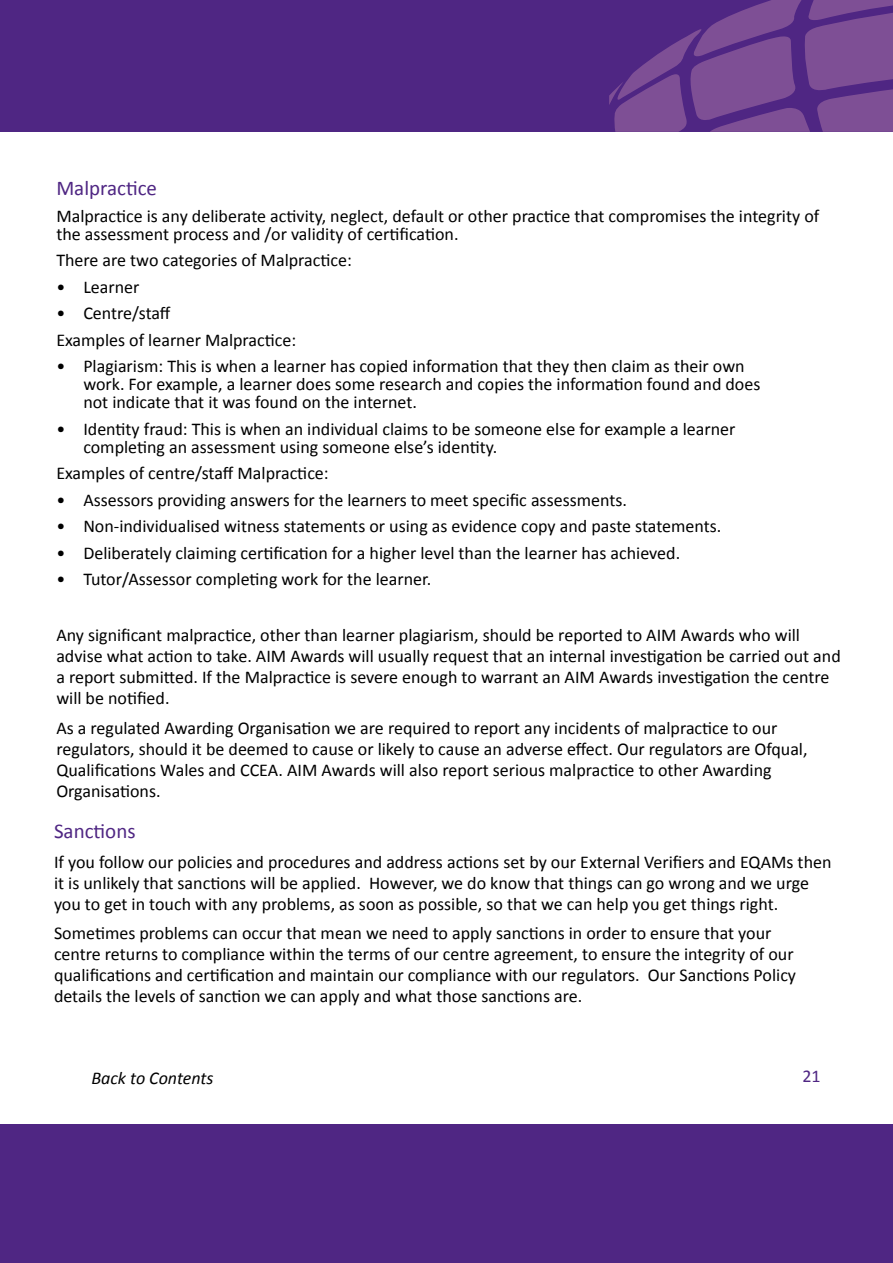
<style>
.page{position:relative;width:893px;height:1263px;background:#fff}
.page>*{position:absolute;margin:0;border:0;box-sizing:border-box;transform-origin:0 0}
.t1{font:21px "Calibri";color:#4f2683}
.t2{font:18px/21px "Calibri";color:#000}
.t3{font:italic 18px "Calibri";color:#000}
.t4{font:18px "Calibri";color:#4f2683}
</style>
<div class="page">
<div style="left:0;top:1124px;width:893px;height:139px;background:#4f2683"></div>
<div style="left:0;top:0;width:893px;height:132px;background:#4f2683"></div>
<svg style="left:609px;top:0;width:284px;height:132px"></svg>
<p class="t1" style="left:56px;top:175px;width:102px">Malpractice</p>
<p class="t2" style="left:56px;top:207px;width:764px;line-height:18px">Malpractice is any deliberate activity, neglect, default or other practice that compromises the integrity of the assessment process and /or validity of certification.</p>
<p class="t2" style="left:56px;top:250px;width:297px">There are two categories of Malpractice:</p>
<p class="t2" style="left:56px;top:276px;width:85px">• Learner</p>
<p class="t2" style="left:56px;top:300px;width:241px;line-height:26.5px">• Centre/staff<br>Examples of learner Malpractice:</p>
<p class="t2" style="left:83px;top:357px;width:679px;line-height:18px;text-indent:-27px">• Plagiarism: This is when a learner has copied information that they then claim as their own work. For example, a learner does some research and copies the information found and does not indicate that it was found on the internet.</p>
<p class="t2" style="left:83px;top:420px;width:654px;line-height:18px;text-indent:-27px">• Identity fraud: This is when an individual claims to be someone else for example a learner completing an assessment using someone else’s identity.</p>
<p class="t2" style="left:56px;top:463px;width:274px">Examples of centre/staff Malpractice:</p>
<p class="t2" style="left:56px;top:489px;width:572px">• Assessors providing answers for the learners to meet specific assessments.</p>
<p class="t2" style="left:56px;top:516px;width:666px">• Non-individualised witness statements or using as evidence copy and paste statements.</p>
<p class="t2" style="left:56px;top:542px;width:625px">• Deliberately claiming certification for a higher level than the learner has achieved.</p>
<p class="t2" style="left:56px;top:569px;width:376px">• Tutor/Assessor completing work for the learner.</p>
<p class="t2" style="left:56px;top:625px;width:786px">Any significant malpractice, other than learner plagiarism, should be reported to AIM Awards who will advise what action to take. AIM Awards will usually request that an internal investigation be carried out and a report submitted. If the Malpractice is severe enough to warrant an AIM Awards investigation the centre will be notified.</p>
<p class="t2" style="left:56px;top:717px;width:753px">As a regulated Awarding Organisation we are required to report any incidents of malpractice to our regulators, should it be deemed to cause or likely to cause an adverse effect. Our regulators are Ofqual, Qualifications Wales and CCEA. AIM Awards will also report serious malpractice to other Awarding Organisations.</p>
<p class="t1" style="left:54px;top:818px;width:83px">Sanctions</p>
<p class="t2" style="left:54px;top:851px;width:779px">If you follow our policies and procedures and address actions set by our External Verifiers and EQAMs then it is unlikely that sanctions will be applied. However, we do know that things can go wrong and we urge you to get in touch with any problems, as soon as possible, so that we can help you get things right.</p>
<p class="t2" style="left:54px;top:923px;width:744px">Sometimes problems can occur that mean we need to apply sanctions in order to ensure that your centre returns to compliance within the terms of our centre agreement, to ensure the integrity of our qualifications and certification and maintain our compliance with our regulators. Our Sanctions Policy details the levels of sanction we can apply and what those sanctions are.</p>
<p class="t3" style="left:91px;top:1065px;width:124px">Back to Contents</p>
<p class="t4" style="left:802px;top:1065px;width:20px">21</p>
</div>
